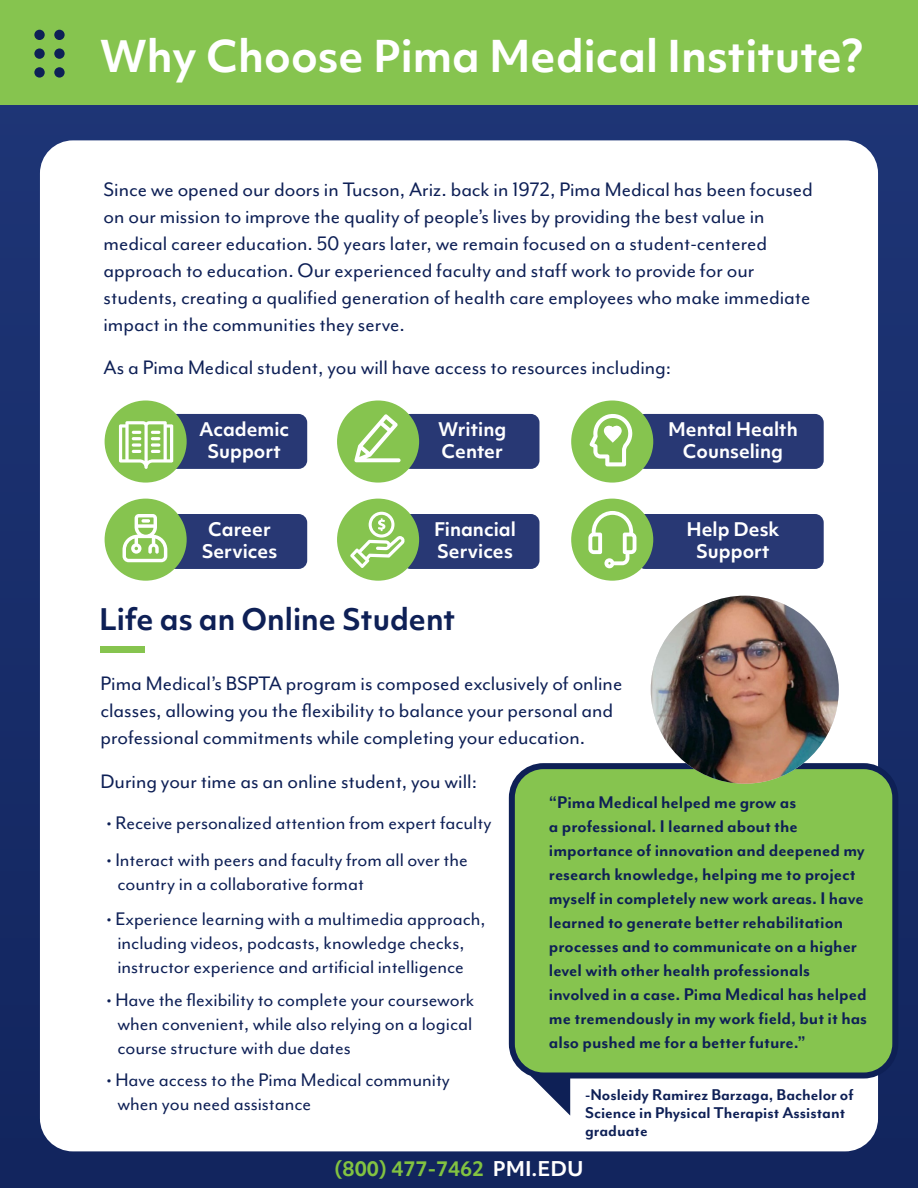
<style>
.page{position:relative;width:918px;height:1188px;background:#fff}
.page>*{position:absolute;margin:0;border:0;box-sizing:border-box;transform-origin:0 0}
.t1{font:700 42px "Objektiv Mk 1";color:#fff}
.t2{font:700 28.5px "Objektiv Mk 1";color:#0e2056}
.t3{font:22.5px/27px "Mr Eaves Mod OT";color:#0e2056}
.t4{font:21px/24px "Mr Eaves Mod OT";color:#0e2056}
.t5{font:700 19.5px/24px "Mr Eaves Mod OT";color:#0e2056}
.t6{font:700 19.5px "Objektiv Mk 1";color:#82c341}
.t7{font:700 18px/21.6px "Objektiv Mk 1";color:#fff;text-align:center}
.t8{font:700 18px/18px "Mr Eaves Mod OT";color:#0e2056}
.s1{color:#fff}
</style>
<div class="page">
<div style="left:0;top:91px;width:918px;height:1097px;background:linear-gradient(to bottom,#1e3576,#12255e)"></div>
<div style="left:0;top:0;width:918px;height:104px;background:#86c44f"></div>
<div style="left:40px;top:140px;width:838px;height:1011px;background:#fff;border-radius:33px"></div>
<div style="left:34px;top:30px;width:11px;height:10px;background:#0e2056;border-radius:50%"></div>
<div style="left:54px;top:30px;width:11px;height:10px;background:#0e2056;border-radius:50%"></div>
<div style="left:34px;top:48px;width:11px;height:11px;background:#0e2056;border-radius:50%"></div>
<div style="left:54px;top:48px;width:11px;height:11px;background:#0e2056;border-radius:50%"></div>
<div style="left:34px;top:67px;width:11px;height:11px;background:#0e2056;border-radius:50%"></div>
<div style="left:54px;top:67px;width:11px;height:11px;background:#0e2056;border-radius:50%"></div>
<div style="left:167px;top:414px;width:140px;height:55px;background:#283874;border-radius:9px"></div>
<div style="left:167px;top:514px;width:140px;height:55px;background:#283874;border-radius:9px"></div>
<div style="left:402px;top:414px;width:138px;height:55px;background:#283874;border-radius:9px"></div>
<div style="left:402px;top:514px;width:138px;height:55px;background:#283874;border-radius:9px"></div>
<div style="left:636px;top:414px;width:188px;height:55px;background:#283874;border-radius:9px"></div>
<div style="left:636px;top:514px;width:188px;height:55px;background:#283874;border-radius:9px"></div>
<div style="left:100px;top:646px;width:46px;height:7px;background:#86c44f"></div>
<div style="left:512px;top:766px;width:383px;height:310px;background:#86c44f;border-radius:32px"></div>
<div style="left:509px;top:763px;width:389px;height:316px;border:6px solid #0e2056;border-radius:32px"></div>
<svg style="left:530px;top:1076px;width:40px;height:40px"></svg>
<img style="left:651px;top:596px;width:188px;height:188px;border-radius:94px">
<div style="left:571px;top:499px;width:82px;height:82px;background:#86c44f;border-radius:50%"></div>
<div style="left:337px;top:499px;width:82px;height:82px;background:#86c44f;border-radius:50%"></div>
<div style="left:105px;top:499px;width:82px;height:82px;background:#86c44f;border-radius:50%"></div>
<div style="left:571px;top:400px;width:82px;height:83px;background:#86c44f;border-radius:50%"></div>
<div style="left:337px;top:400px;width:82px;height:83px;background:#86c44f;border-radius:50%"></div>
<div style="left:105px;top:400px;width:82px;height:83px;background:#86c44f;border-radius:50%"></div>
<svg style="left:119px;top:421px;width:54px;height:48px"></svg>
<svg style="left:354px;top:414px;width:47px;height:48px"></svg>
<svg style="left:590px;top:414px;width:42px;height:52px"></svg>
<svg style="left:123px;top:514px;width:44px;height:48px"></svg>
<svg style="left:588px;top:511px;width:48px;height:57px"></svg>
<svg style="left:350px;top:512px;width:55px;height:56px"></svg>
<h1 class="t1" style="left:100px;top:27px;width:765px">Why Choose Pima Medical Institute?</h1>
<p class="t3" style="left:104px;top:175px;width:711px">Since we opened our doors in Tucson, Ariz. back in 1972, Pima Medical has been focused on our mission to improve the quality of people’s lives by providing the best value in medical career education. 50 years later, we remain focused on a student-centered approach to education. Our experienced faculty and staff work to provide for our students, creating a qualified generation of health care employees who make immediate impact in the communities they serve.</p>
<p class="t3" style="left:104px;top:354px;width:569px">As a Pima Medical student, you will have access to resources including:</p>
<p class="t7" style="left:199px;top:418px;width:92px">Academic<br>Support</p>
<p class="t7" style="left:202px;top:518px;width:77px">Career<br>Services</p>
<p class="t7" style="left:438px;top:418px;width:70px;text-align:left">Writing<br>Center</p>
<p class="t7" style="left:434px;top:518px;width:83px;text-align:left">Financial<br>Services</p>
<p class="t2" style="left:99px;top:599px;width:358px">Life as an Online Student</p>
<p class="t3" style="left:101px;top:670px;width:523px">Pima Medical’s BSPTA program is composed exclusively of online classes, allowing you the flexibility to balance your personal and professional commitments while completing your education.</p>
<p class="t3" style="left:101px;top:768px;width:378px">During your time as an online student, you will:</p>
<p class="t7" style="left:668px;top:418px;width:131px">Mental Health<br>Counseling</p>
<p class="t7" style="left:686px;top:518px;width:95px">Help Desk<br>Support</p>
<p class="t4" style="left:106px;top:811px;width:386px">• Receive personalized attention from expert faculty</p>
<p class="t4" style="left:117px;top:847px;width:352px;text-indent:-11px">• Interact with peers and faculty from all over the country in a collaborative format</p>
<p class="t4" style="left:106px;top:907px;width:381px;text-align:center">• Experience learning with a multimedia approach, including videos, podcasts, knowledge checks, instructor experience and artificial intelligence</p>
<p class="t4" style="left:117px;top:987px;width:358px;text-align:justify;text-indent:-11px">• Have the flexibility to complete your coursework when convenient, while also relying on a logical course structure with due dates</p>
<p class="t4" style="left:117px;top:1068px;width:334px;text-indent:-11px">• Have access to the Pima Medical community when you need assistance</p>
<p class="t5" style="left:549px;top:790px;width:320px">“Pima Medical helped me grow as<br>a professional. I learned about the importance of innovation and deepened my research knowledge, helping me to project myself in completely new work areas. I have learned to generate better rehabilitation processes and to communicate on a higher level with other health professionals involved in a case. Pima Medical has helped me tremendously in my work field, but it has also pushed me for a better future.”</p>
<p class="t8" style="left:585px;top:1086px;width:270px">-Nosleidy Ramirez Barzaga, Bachelor of<br>Science in Physical Therapist Assistant graduate</p>
<p class="t6" style="left:334px;top:1155px;width:251px">(800) 477-7462 <span class="s1">PMI.EDU</span></p>
</div>
